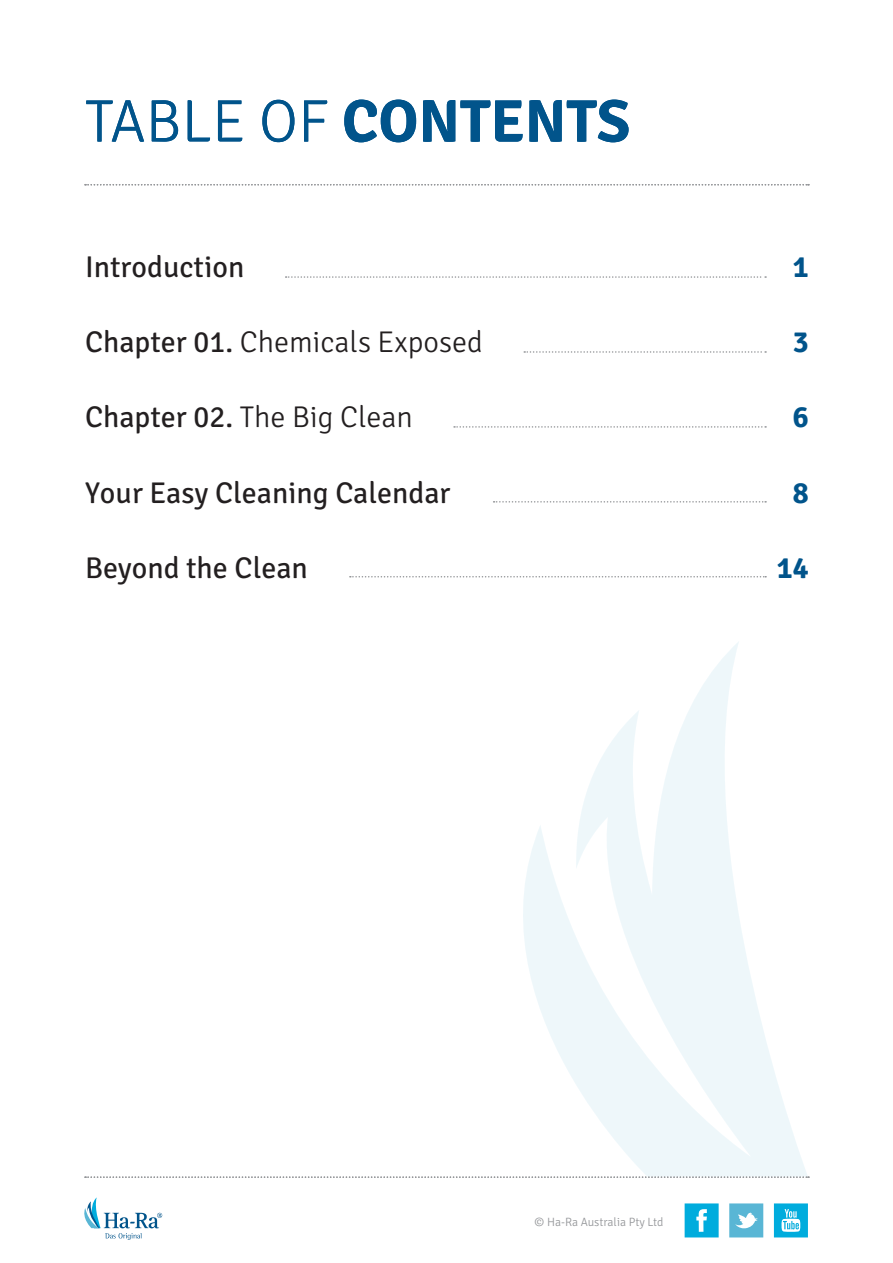
<style>
.page{position:relative;width:893px;height:1263px;background:#fff}
.page>*{position:absolute;margin:0;border:0;box-sizing:border-box;transform-origin:0 0}
.t1{font:700 60px "Signika Negative";color:#01548b}
.t2{font:30px "Signika Negative";color:#231f20}
.t3{font:300 30px "Signika Negative";color:#231f20}
.t4{font:700 30px "Signika Negative";color:#01548b}
.t5{font:300 12px "Signika Negative";color:#939598}
.s1{font-weight:300}
.s2{font-weight:400}
</style>
<div class="page">
<svg style="left:729px;top:1203px;width:34px;height:34px"></svg>
<svg style="left:685px;top:1203px;width:34px;height:34px"></svg>
<svg style="left:774px;top:1203px;width:34px;height:34px"></svg>
<svg style="left:84px;top:1197px;width:78px;height:43px"></svg>
<svg style="left:85px;top:184px;width:724px;height:1px"></svg>
<svg style="left:85px;top:1176px;width:724px;height:2px"></svg>
<svg style="left:286px;top:276px;width:480px;height:2px"></svg>
<svg style="left:524px;top:351px;width:242px;height:2px"></svg>
<svg style="left:454px;top:426px;width:312px;height:2px"></svg>
<svg style="left:494px;top:501px;width:272px;height:2px"></svg>
<svg style="left:350px;top:576px;width:416px;height:1px"></svg>
<svg style="left:523px;top:642px;width:284px;height:534px"></svg>
<h1 class="t1" style="left:85px;top:85px;width:547px"><span class="s1">table of</span> CONTENTS</h1>
<p class="t2" style="left:85px;top:250px;width:161px">Introduction</p>
<p class="t4" style="left:793px;top:249px;width:17px">1</p>
<p class="t3" style="left:85px;top:326px;width:399px"><span class="s2">Chapter 01.</span> Chemicals Exposed</p>
<p class="t4" style="left:793px;top:324px;width:17px">3</p>
<p class="t3" style="left:85px;top:401px;width:329px"><span class="s2">Chapter 02.</span> The Big Clean</p>
<p class="t4" style="left:793px;top:399px;width:17px">6</p>
<p class="t2" style="left:85px;top:475px;width:367px">Your Easy Cleaning Calendar</p>
<p class="t4" style="left:793px;top:474px;width:17px">8</p>
<p class="t2" style="left:85px;top:550px;width:224px">Beyond the Clean</p>
<p class="t4" style="left:777px;top:549px;width:33px">14</p>
<p class="t5" style="left:535px;top:1215px;width:130px">© Ha-Ra Australia Pty Ltd</p>
</div>
